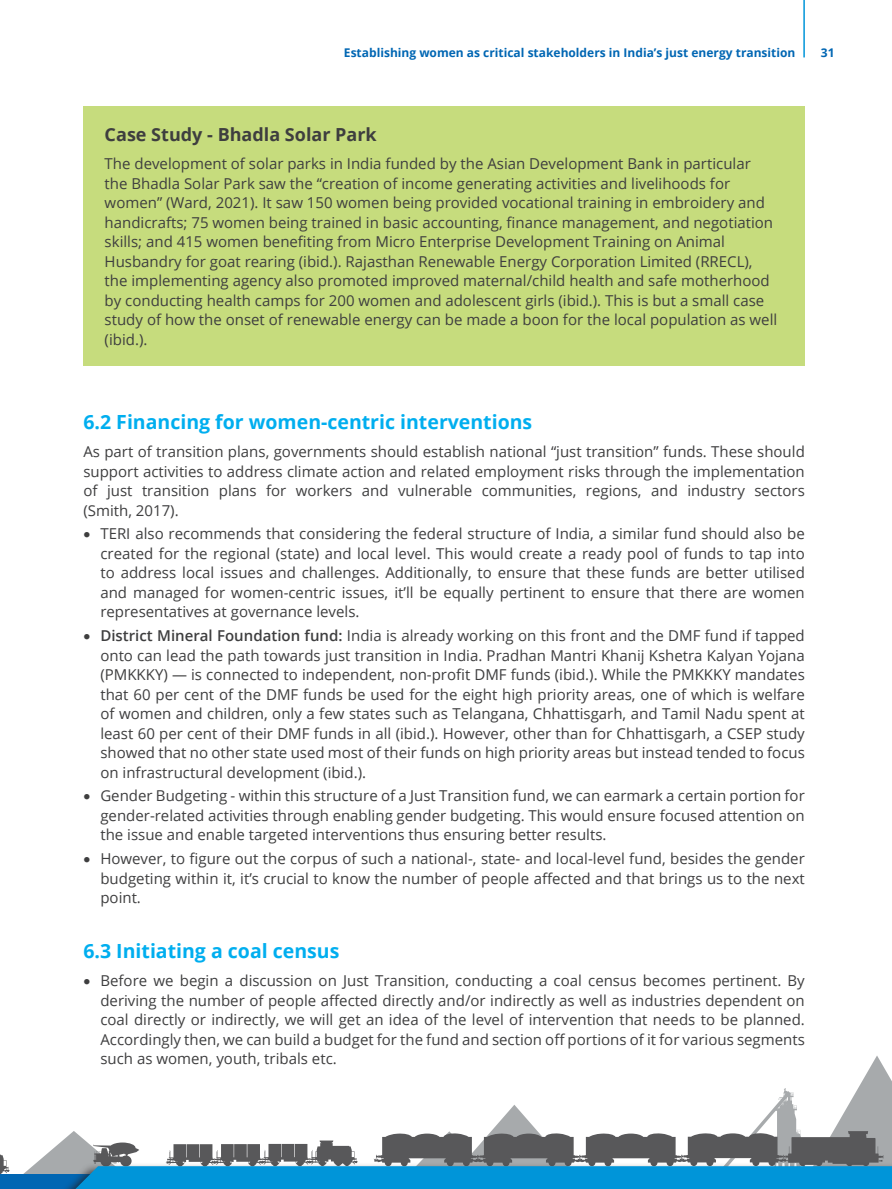
<style>
.page{position:relative;width:892px;height:1189px;background:#fff}
.page>*{position:absolute;margin:0;border:0;box-sizing:border-box;transform-origin:0 0}
.t1{font:700 19.5px "Open Sans";color:#00aeef}
.t2{font:700 18px "Open Sans";color:#3e3e3f}
.t3{font:15px/19.5px "Open Sans";color:#3e3e3f;text-align:justify}
.t4{font:700 12px "Open Sans";color:#0166b3}
.s1{font-weight:600}
</style>
<div class="page">
<svg style="left:0;top:1154px;width:10px;height:20px"></svg>
<hr style="left:803px;top:0;width:1px;height:57px;background:#0095d9">
<div style="left:83px;top:106px;width:721px;height:260px;background:#c6dc7d"></div>
<svg style="left:17px;top:1056px;width:875px;height:133px"></svg>
<p class="t4" style="left:344px;top:45px;width:453px">Establishing women as critical stakeholders in India’s just energy transition</p>
<p class="t4" style="left:820px;top:45px;width:15px">31</p>
<p class="t2" style="left:105px;top:122px;width:273px">Case Study - Bhadla Solar Park</p>
<p class="t3" style="left:105px;top:153px;width:674px;text-align:left">The development of solar parks in India funded by the Asian Development Bank in particular the Bhadla Solar Park saw the “creation of income generating activities and livelihoods for women” (Ward, 2021). It saw 150 women being provided vocational training in embroidery and handicrafts; 75 women being trained in basic accounting, finance management, and negotiation skills; and 415 women benefiting from Micro Enterprise Development Training on Animal Husbandry for goat rearing (ibid.). Rajasthan Renewable Energy Corporation Limited (RRECL), the implementing agency also promoted improved maternal/child health and safe motherhood by conducting health camps for 200 women and adolescent girls (ibid.). This is but a small case study of how the onset of renewable energy can be made a boon for the local population as well (ibid.).</p>
<h1 class="t1" style="left:83px;top:408px;width:450px">6.2 Financing for women-centric interventions</h1>
<p class="t3" style="left:83px;top:442px;width:722px">As part of transition plans, governments should establish national “just transition” funds. These should support activities to address climate action and related employment risks through the implementation of just transition plans for workers and vulnerable communities, regions, and industry sectors (Smith, 2017).</p>
<p class="t3" style="left:100px;top:524px;width:705px;text-indent:-17px">• TERI also recommends that considering the federal structure of India, a similar fund should also be created for the regional (state) and local level. This would create a ready pool of funds to tap into to address local issues and challenges. Additionally, to ensure that these funds are better utilised and managed for women-centric issues, it’ll be equally pertinent to ensure that there are women representatives at governance levels.</p>
<p class="t3" style="left:100px;top:626px;width:705px;text-indent:-17px">• <span class="s1">District Mineral Foundation fund:</span> India is already working on this front and the DMF fund if tapped onto can lead the path towards just transition in India. Pradhan Mantri Khanij Kshetra Kalyan Yojana (PMKKKY) — is connected to independent, non-profit DMF funds (ibid.). While the PMKKKY mandates that 60 per cent of the DMF funds be used for the eight high priority areas, one of which is welfare of women and children, only a few states such as Telangana, Chhattisgarh, and Tamil Nadu spent at least 60 per cent of their DMF funds in all (ibid.). However, other than for Chhattisgarh, a CSEP study showed that no other state used most of their funds on high priority areas but instead tended to focus on infrastructural development (ibid.).</p>
<p class="t3" style="left:100px;top:786px;width:705px;text-indent:-17px">• Gender Budgeting - within this structure of a Just Transition fund, we can earmark a certain portion for gender-related activities through enabling gender budgeting. This would ensure focused attention on the issue and enable targeted interventions thus ensuring better results.</p>
<p class="t3" style="left:100px;top:849px;width:705px;text-indent:-17px">• However, to figure out the corpus of such a national-, state- and local-level fund, besides the gender budgeting within it, it’s crucial to know the number of people affected and that brings us to the next point.</p>
<h1 class="t1" style="left:83px;top:937px;width:257px">6.3 Initiating a coal census</h1>
<p class="t3" style="left:100px;top:970px;width:705px;text-indent:-17px">• Before we begin a discussion on Just Transition, conducting a coal census becomes pertinent. By deriving the number of people affected directly and/or indirectly as well as industries dependent on coal directly or indirectly, we will get an idea of the level of intervention that needs to be planned.<br>Accordingly then, we can build a budget for the fund and section off portions of it for various segments such as women, youth, tribals etc.</p>
</div>
